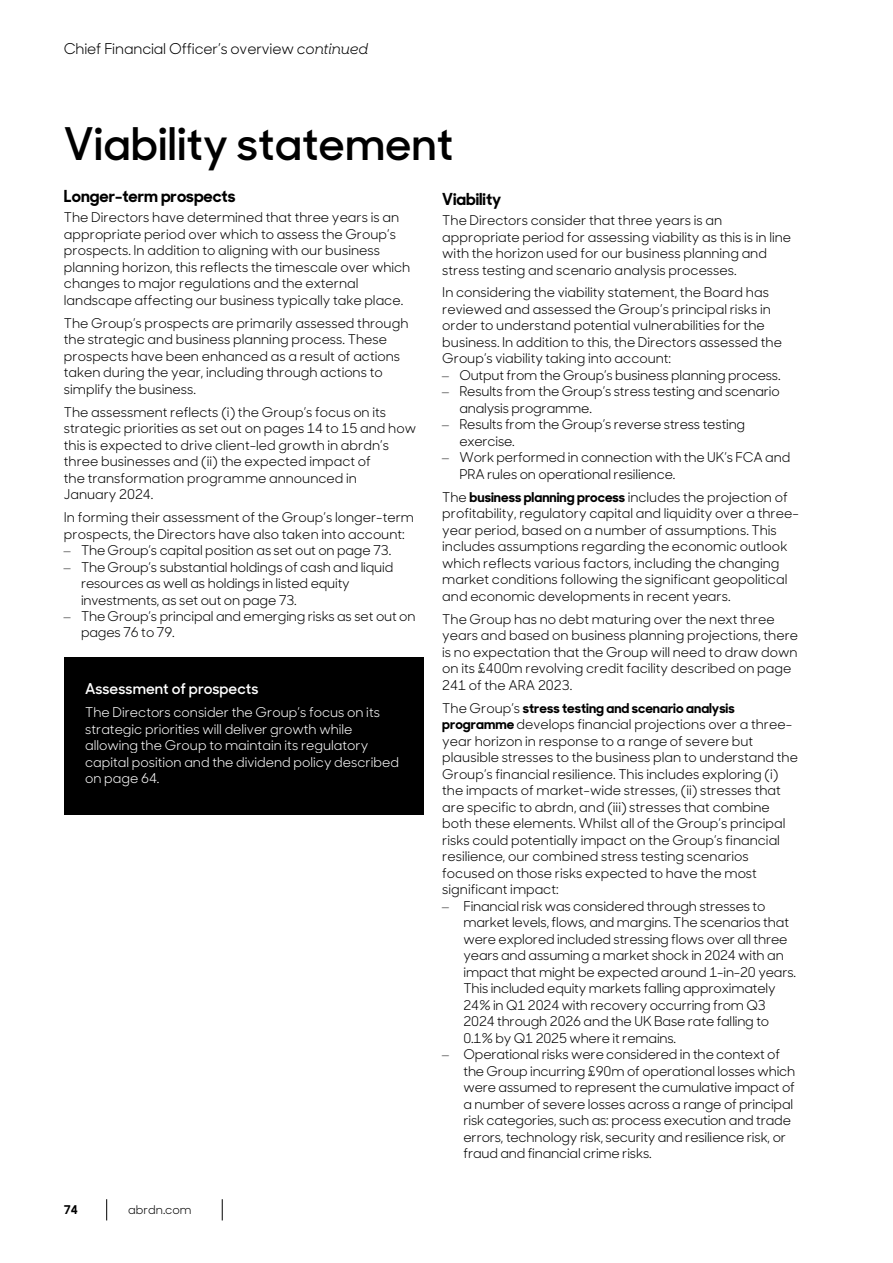
<style>
.page{position:relative;width:893px;height:1263px;background:#fff}
.page>*{position:absolute;margin:0;border:0;box-sizing:border-box;transform-origin:0 0}
.t1{font:600 45px "Sharp Sans Display No 1";color:#000}
.t2{font:700 16.5px "Sharp Sans Display No 1";color:#000}
.t3{font:15px "Sharp Sans Display No 1";letter-spacing:-.01em;color:#000}
.t4{font:600 15px "Sharp Sans Display No 1";letter-spacing:.005em;color:#fff}
.t5{font:13.5px/16.5px "Sharp Sans Display No 1";color:#000}
.t6{font:13.5px/16.5px "Sharp Sans Display No 1";color:#fff}
.t7{font:12px "Sharp Sans Display No 1";color:#000}
.t8{font:700 12px "Sharp Sans Display No 1";color:#000}
.s1{font-style:italic}
.s2{font-family:"Times New Roman"}
.s3{font-weight:700}
</style>
<div class="page">
<div style="left:64px;top:657px;width:21px;height:22px;background:#000"></div>
<div style="left:85px;top:657px;width:317px;height:22px;background:#000"></div>
<div style="left:402px;top:657px;width:21px;height:22px;background:#000"></div>
<div style="left:64px;top:679px;width:21px;height:114px;background:#000"></div>
<div style="left:85px;top:679px;width:317px;height:25px;background:#000"></div>
<div style="left:85px;top:704px;width:317px;height:17px;background:#000"></div>
<div style="left:85px;top:721px;width:317px;height:16px;background:#000"></div>
<div style="left:85px;top:737px;width:317px;height:16px;background:#000"></div>
<div style="left:85px;top:753px;width:317px;height:17px;background:#000"></div>
<div style="left:85px;top:770px;width:317px;height:23px;background:#000"></div>
<div style="left:402px;top:679px;width:21px;height:114px;background:#000"></div>
<div style="left:64px;top:793px;width:21px;height:21px;background:#000"></div>
<div style="left:85px;top:793px;width:317px;height:21px;background:#000"></div>
<div style="left:402px;top:793px;width:21px;height:21px;background:#000"></div>
<svg style="left:106px;top:1199px;width:1px;height:21px"></svg>
<svg style="left:222px;top:1199px;width:1px;height:21px"></svg>
<p class="t3" style="left:64px;top:37px;width:306px">Chief Financial Officer’s overview <span class="s1">continued</span></p>
<h1 class="t1" style="left:64px;top:109px;width:391px">Viability statement</h1>
<p class="t2" style="left:64px;top:183px;width:173px">Longer-term prospects</p>
<p class="t5" style="left:64px;top:208px;width:348px">The Directors have determined that three years is an appropriate period over which to assess the Group’s prospects. In addition to aligning with our business planning horizon, this reflects the timescale over which changes to major regulations and the external landscape affecting our business typically take place.</p>
<p class="t5" style="left:64px;top:314px;width:346px">The Group’s prospects are primarily assessed through the strategic and business planning process. These prospects have been enhanced as a result of actions taken during the year, including through actions to simplify the business.</p>
<p class="t5" style="left:64px;top:402px;width:354px">The assessment reflects (i) the Group’s focus on its strategic priorities as set out on pages 14 to 15 and how this is expected to drive client-led growth in abrdn’s three businesses and (ii) the expected impact of<br>the transformation programme announced in<br>January 2024.</p>
<p class="t5" style="left:64px;top:508px;width:352px">In forming their assessment of the Group’s longer-term prospects, the Directors have also taken into account:</p>
<p class="t5" style="left:64px;top:541px;width:329px"><span class="s2">–</span> The Group’s capital position as set out on page 73.</p>
<p class="t5" style="left:81px;top:557px;width:314px;text-indent:-17px"><span class="s2">–</span> The Group’s substantial holdings of cash and liquid resources as well as holdings in listed equity investments, as set out on page 73.</p>
<p class="t5" style="left:81px;top:607px;width:336px;text-indent:-17px"><span class="s2">–</span> The Group’s principal and emerging risks as set out on pages 76 to 79.</p>
<p class="t2" style="left:442px;top:185px;width:60px">Viability</p>
<p class="t5" style="left:442px;top:211px;width:350px">The Directors consider that three years is an appropriate period for assessing viability as this is in line with the horizon used for our business planning and stress testing and scenario analysis processes.</p>
<p class="t5" style="left:442px;top:283px;width:341px">In considering the viability statement, the Board has reviewed and assessed the Group’s principal risks in order to understand potential vulnerabilities for the business. In addition to this, the Directors assessed the Group’s viability taking into account:</p>
<p class="t5" style="left:442px;top:366px;width:340px"><span class="s2">–</span> Output from the Group’s business planning process.</p>
<p class="t5" style="left:459px;top:382px;width:322px;text-indent:-17px"><span class="s2">–</span> Results from the Group’s stress testing and scenario analysis programme.</p>
<p class="t5" style="left:459px;top:415px;width:287px;text-indent:-17px"><span class="s2">–</span> Results from the Group’s reverse stress testing exercise.</p>
<p class="t5" style="left:460px;top:448px;width:332px;text-indent:-17px"><span class="s2">–</span> Work performed in connection with the UK’s FCA and<br>PRA rules on operational resilience.</p>
<p class="t5" style="left:442px;top:488px;width:358px">The <span class="s3">business planning process</span> includes the projection of profitability, regulatory capital and liquidity over a three&shy;year period, based on a number of assumptions. This includes assumptions regarding the economic outlook which reflects various factors, including the changing market conditions following the significant geopolitical and economic developments in recent years.</p>
<p class="t5" style="left:442px;top:609px;width:357px">The Group has no debt maturing over the next three years and based on business planning projections, there is no expectation that the Group will need to draw down on its £400m revolving credit facility described on page 241 of the ARA 2023.</p>
<p class="t5" style="left:442px;top:698px;width:357px">The Group’s <span class="s3">stress testing and scenario analysis programme</span> develops financial projections over a three&shy;year horizon in response to a range of severe but plausible stresses to the business plan to understand the Group’s financial resilience. This includes exploring (i) the impacts of market-wide stresses, (ii) stresses that are specific to abrdn, and (iii) stresses that combine both these elements. Whilst all of the Group’s principal risks could potentially impact on the Group’s financial resilience, our combined stress testing scenarios focused on those risks expected to have the most significant impact:</p>
<p class="t5" style="left:463px;top:896px;width:334px;text-indent:-21px"><span class="s2">–</span> Financial risk was considered through stresses to market levels, flows, and margins. The scenarios that were explored included stressing flows over all three years and assuming a market shock in 2024 with an impact that might be expected around 1-in-20 years.<br>This included equity markets falling approximately 24% in Q1 2024 with recovery occurring from Q3<br>2024 through 2026 and the UK Base rate falling to 0.1% by Q1 2025 where it remains.</p>
<p class="t5" style="left:463px;top:1045px;width:333px;text-indent:-21px"><span class="s2">–</span> Operational risks were considered in the context of the Group incurring £90m of operational losses which were assumed to represent the cumulative impact of a number of severe losses across a range of principal risk categories, such as: process execution and trade errors, technology risk, security and resilience risk, or fraud and financial crime risks.</p>
<p class="t4" style="left:85px;top:677px;width:175px">Assessment of prospects</p>
<p class="t6" style="left:85px;top:703px;width:315px">The Directors consider the Group’s focus on its strategic priorities will deliver growth while allowing the Group to maintain its regulatory capital position and the dividend policy described on page 64.</p>
<p class="t8" style="left:64px;top:1200px;width:16px">74</p>
<p class="t7" style="left:128px;top:1200px;width:65px">abrdn.com</p>
</div>
